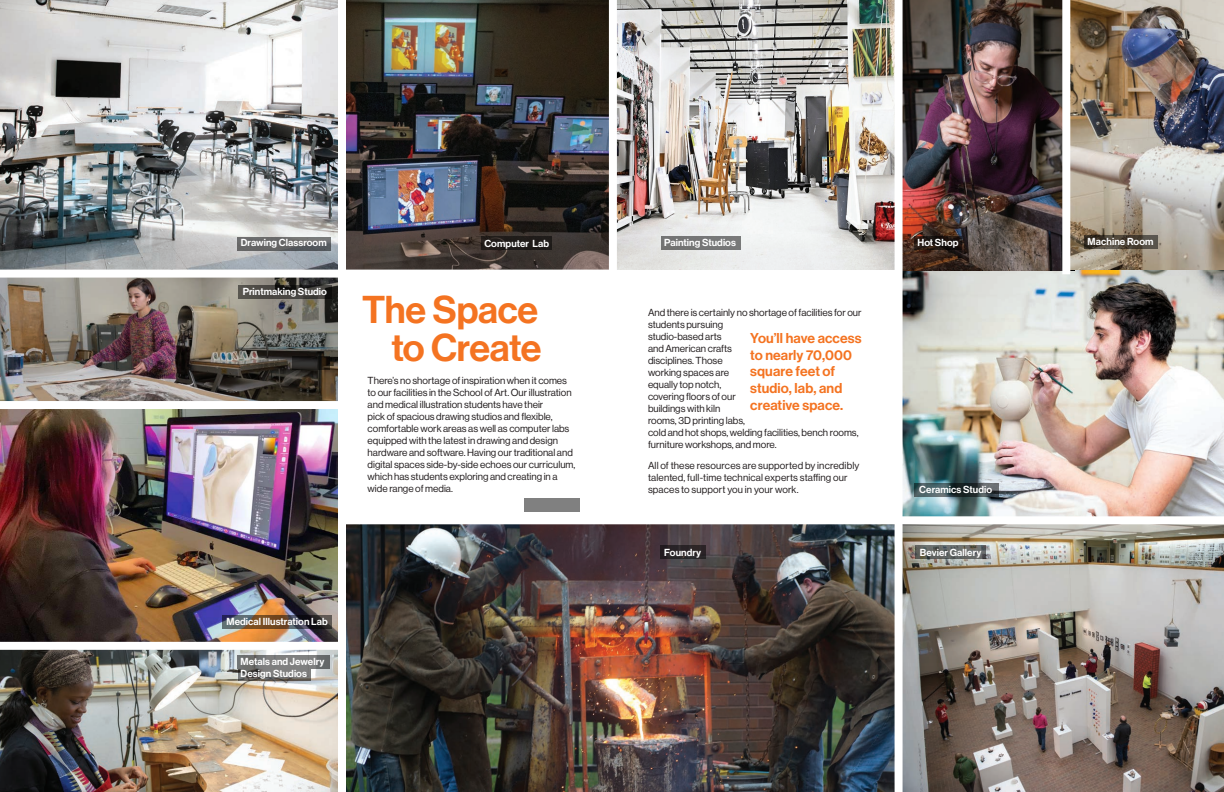
<style>
.page{position:relative;width:1224px;height:792px;background:#fff}
.page>*{position:absolute;margin:0;border:0;box-sizing:border-box;transform-origin:0 0}
.t1{font:38px "N Haas Grotesk DS Pro 65 Md";letter-spacing:-.01em;color:#f47321}
.t2{font:14px/16.8px "N Haas Grotesk DS Pro 65 Md";letter-spacing:.01em;color:#f47321}
.t3{font:10px/12px "N Haas Grotesk DS Pro 55 Rg";color:#221d1e}
.t4{font:10px/12px "N Haas Grotesk DS Pro 65 Md";letter-spacing:.005em;color:#fff}
</style>
<div class="page">
<img style="left:0;top:650px;width:338px;height:142px">
<img style="left:0;top:0;width:609px;height:270px">
<img style="left:0;top:278px;width:338px;height:123px">
<svg style="left:293px;top:356px;width:37px;height:13px"></svg>
<div style="left:524px;top:499px;width:56px;height:13px;background:#808080"></div>
<div style="left:481px;top:237px;width:71px;height:13px;background:#1f1b19"></div>
<svg style="left:238px;top:237px;width:93px;height:14px"></svg>
<svg style="left:238px;top:285px;width:93px;height:14px"></svg>
<img style="left:0;top:409px;width:338px;height:233px">
<svg style="left:222px;top:616px;width:109px;height:13px"></svg>
<svg style="left:238px;top:655px;width:92px;height:14px"></svg>
<svg style="left:238px;top:669px;width:72px;height:11px"></svg>
<img style="left:903px;top:270px;width:321px;height:522px">
<img style="left:903px;top:0;width:159px;height:270px">
<img style="left:617px;top:0;width:278px;height:270px">
<img style="left:346px;top:524px;width:549px;height:268px">
<div style="left:660px;top:546px;width:46px;height:13px;background:#2a2427"></div>
<svg style="left:914px;top:483px;width:85px;height:13px"></svg>
<svg style="left:915px;top:237px;width:47px;height:13px"></svg>
<div style="left:661px;top:236px;width:79px;height:14px;background:#767676"></div>
<img style="left:1070px;top:0;width:154px;height:270px">
<div style="left:340px;top:516px;width:884px;height:8px;background:#fff"></div>
<div style="left:1062px;top:0;width:8px;height:274px;background:#fff"></div>
<svg style="left:1084px;top:235px;width:74px;height:14px"></svg>
<svg style="left:915px;top:546px;width:71px;height:13px"></svg>
<div style="left:338px;top:0;width:8px;height:792px;background:#fff"></div>
<p class="t4" style="left:241px;top:237px;width:88px">Drawing Classroom</p>
<p class="t4" style="left:243px;top:286px;width:86px">Printmaking Studio</p>
<p class="t4" style="left:484px;top:237px;width:66px">Computer Lab</p>
<p class="t1" style="left:362px;top:288px;width:177px">The Space</p>
<p class="t1" style="left:391px;top:326px;width:152px">to Create</p>
<p class="t3" style="left:368px;top:375px;width:209px">There’s no shortage of inspiration when it comes to our facilities in the School of Art. Our illustration and medical illustration students have their<br>pick of spacious drawing studios and flexible, comfortable work areas as well as computer labs equipped with the latest in drawing and design hardware and software. Having our traditional and digital spaces side-by-side echoes our curriculum, which has students exploring and creating in a wide range of media.</p>
<p class="t4" style="left:226px;top:616px;width:103px">Medical Illustration Lab</p>
<p class="t4" style="left:241px;top:656px;width:85px">Metals and Jewelry<br>Design Studios</p>
<p class="t4" style="left:664px;top:237px;width:73px">Painting Studios</p>
<p class="t4" style="left:917px;top:237px;width:43px">Hot Shop</p>
<p class="t3" style="left:648px;top:306px;width:215px">And there is certainly no shortage of facilities for our students pursuing<br>studio-based arts<br>and American crafts<br>disciplines. Those<br>working spaces are<br>equally top notch,<br>covering floors of our<br>buildings with kiln<br>rooms, 3D printing labs,<br>cold and hot shops, welding facilities, bench rooms, furniture workshops, and more.</p>
<p class="t3" style="left:648px;top:459px;width:213px">All of these resources are supported by incredibly talented, full-time technical experts staffing our spaces to support you in your work.</p>
<p class="t2" style="left:750px;top:330px;width:113px">You’ll have access to nearly 70,000 square feet of studio, lab, and creative space.</p>
<p class="t4" style="left:664px;top:546px;width:39px">Foundry</p>
<p class="t4" style="left:919px;top:483px;width:74px">Ceramics Studio</p>
<p class="t4" style="left:920px;top:546px;width:63px">Bevier Gallery</p>
<p class="t4" style="left:1088px;top:236px;width:67px">Machine Room</p>
</div>
